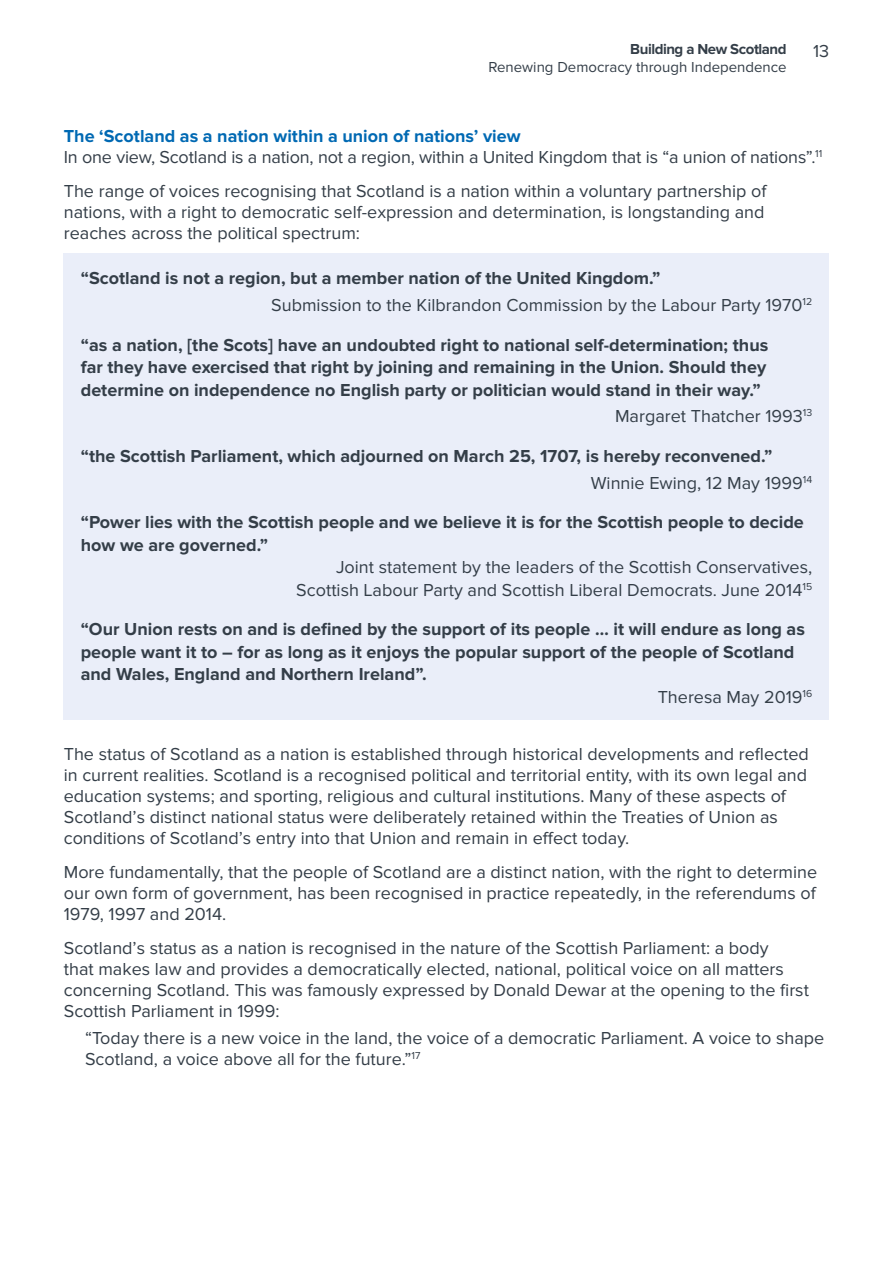
<style>
.page{position:relative;width:893px;height:1263px;background:#fff}
.page>*{position:absolute;margin:0;border:0;box-sizing:border-box;transform-origin:0 0}
.Body_Txt{font:18px/21px "Proxima Nova";color:#343e48}
.Body_Txt-2{font:700 18px/22.5px "Proxima Nova";color:#343e48}
.Head_Bold_Blue{font:700 18px "Proxima Nova";color:#0069b3}
.t1{font:15px "Proxima Nova";color:#343e48}
.t2{font:700 15px "Proxima Nova";letter-spacing:-.03em;color:#343e48}
</style>
<div class="page">
<div style="left:64px;top:253px;width:765px;height:467px;background:#eaeef9"></div>
<p class="t2" style="left:630px;top:41px;width:158px">Building a New Scotland</p>
<p class="Body_Txt" style="left:813px;top:41px;width:18px">13</p>
<p class="t1" style="left:488px;top:59px;width:300px">Renewing Democracy through Independence</p>
<p class="Head_Bold_Blue" style="left:64px;top:125px;width:458px">The ‘Scotland as a nation within a union of nations’ view</p>
<p class="Body_Txt" style="left:64px;top:147px;width:760px">In one view, Scotland is a nation, not a region, within a United Kingdom that is “a union of nations”.<sup>11</sup></p>
<p class="Body_Txt" style="left:64px;top:180px;width:704px;text-align:justify">The range of voices recognising that Scotland is a nation within a voluntary partnership of nations, with a right to democratic self-expression and determination, is longstanding and reaches across the political spectrum:</p>
<p class="Body_Txt-2" style="left:81px;top:267px;width:581px">“Scotland is not a region, but a member nation of the United Kingdom.”</p>
<p class="Body_Txt" style="left:271px;top:295px;width:542px">Submission to the Kilbrandon Commission by the Labour Party 1970<sup>12</sup></p>
<p class="Body_Txt-2" style="left:81px;top:334px;width:689px;text-align:justify">“as a nation, [the Scots] have an undoubted right to national self-determination; thus far they have exercised that right by joining and remaining in the Union. Should they determine on independence no English party or politician would stand in their way.”</p>
<p class="Body_Txt" style="left:615px;top:406px;width:199px">Margaret Thatcher 1993<sup>13</sup></p>
<p class="Body_Txt-2" style="left:81px;top:445px;width:693px">“the Scottish Parliament, which adjourned on March 25, 1707, is hereby reconvened.”</p>
<p class="Body_Txt" style="left:591px;top:472px;width:223px">Winnie Ewing, 12 May 1999<sup>14</sup></p>
<p class="Body_Txt-2" style="left:81px;top:511px;width:725px">“Power lies with the Scottish people and we believe it is for the Scottish people to decide how we are governed.”</p>
<p class="Body_Txt" style="left:296px;top:556px;width:517px;line-height:22.5px;text-align:right">Joint statement by the leaders of the Scottish Conservatives,<br>Scottish Labour Party and Scottish Liberal Democrats. June 2014<sup>15</sup></p>
<p class="Body_Txt-2" style="left:81px;top:618px;width:726px">“Our Union rests on and is defined by the support of its people … it will endure as long as people want it to – for as long as it enjoys the popular support of the people of Scotland and Wales, England and Northern Ireland”.</p>
<p class="Body_Txt" style="left:658px;top:686px;width:156px">Theresa May 2019<sup>16</sup></p>
<p class="Body_Txt" style="left:64px;top:744px;width:747px">The status of Scotland as a nation is established through historical developments and reflected in current realities. Scotland is a recognised political and territorial entity, with its own legal and education systems; and sporting, religious and cultural institutions. Many of these aspects of Scotland’s distinct national status were deliberately retained within the Treaties of Union as conditions of Scotland’s entry into that Union and remain in effect today.</p>
<p class="Body_Txt" style="left:64px;top:862px;width:755px;text-align:justify">More fundamentally, that the people of Scotland are a distinct nation, with the right to determine our own form of government, has been recognised in practice repeatedly, in the referendums of 1979, 1997 and 2014.</p>
<p class="Body_Txt" style="left:64px;top:937px;width:747px">Scotland’s status as a nation is recognised in the nature of the Scottish Parliament: a body<br>that makes law and provides a democratically elected, national, political voice on all matters concerning Scotland. This was famously expressed by Donald Dewar at the opening to the first Scottish Parliament in 1999:</p>
<p class="Body_Txt" style="left:85px;top:1028px;width:741px">“Today there is a new voice in the land, the voice of a democratic Parliament. A voice to shape<br>Scotland, a voice above all for the future.”<sup>17</sup></p>
</div>
